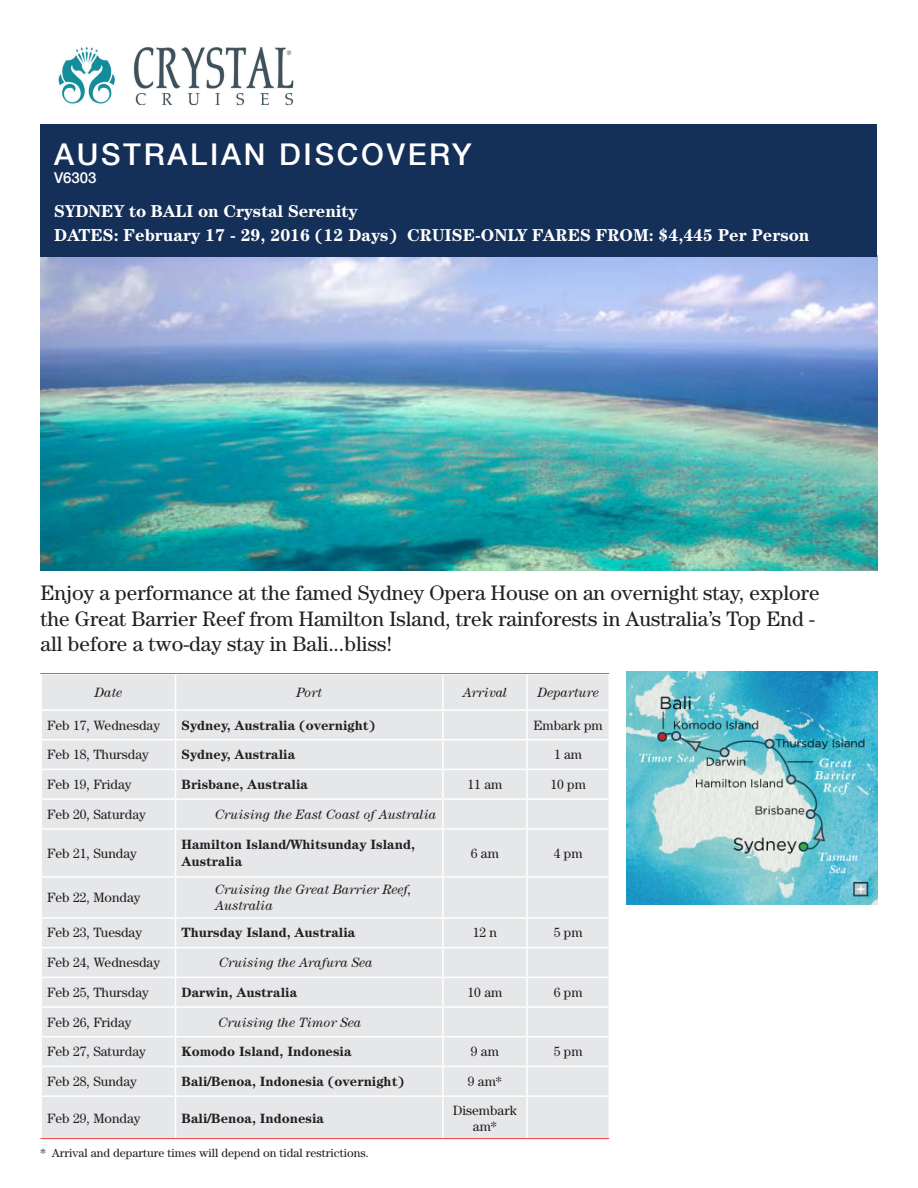
<style>
.page{position:relative;width:918px;height:1188px;background:#fff}
.page>*{position:absolute;margin:0;border:0;box-sizing:border-box;transform-origin:0 0}
.t1{font:500 30px "Helvetica Neue";letter-spacing:.09em;color:#fff}
.t2{font:21px/25.2px "Century Std";color:#231f20}
.t3{font:700 17.25px "Century Std";color:#fff}
.t4{font:500 15px "Helvetica Neue";color:#fff}
.t5{font:13.5px/16.2px "Century Std";color:#231f20;text-align:center}
.t6{font:700 13.5px/16.2px "Century Std";color:#231f20}
.t7{font:italic 13.5px/16.2px "Century Std";color:#231f20}
.t8{font:12px "Century Std";color:#231f20}
</style>
<div class="page">
<div style="left:42px;top:830px;width:567px;height:308px;background:#e6e7e9"></div>
<div style="left:42px;top:675px;width:567px;height:153px;background:#e6e7e9"></div>
<hr style="left:175px;top:830px;width:1px;height:46px;background:#fff">
<hr style="left:442px;top:830px;width:2px;height:46px;background:#fff">
<hr style="left:526px;top:830px;width:2px;height:46px;background:#fff">
<hr style="left:40px;top:876px;width:136px;height:2px;background:#fff">
<hr style="left:176px;top:876px;width:267px;height:2px;background:#fff">
<hr style="left:175px;top:878px;width:1px;height:39px;background:#fff">
<hr style="left:443px;top:876px;width:84px;height:2px;background:#fff">
<hr style="left:442px;top:878px;width:2px;height:39px;background:#fff">
<hr style="left:527px;top:876px;width:83px;height:2px;background:#fff">
<hr style="left:526px;top:878px;width:2px;height:39px;background:#fff">
<hr style="left:40px;top:917px;width:136px;height:2px;background:#fff">
<hr style="left:176px;top:917px;width:267px;height:2px;background:#fff">
<hr style="left:443px;top:917px;width:84px;height:2px;background:#fff">
<hr style="left:442px;top:919px;width:2px;height:28px;background:#fff">
<hr style="left:527px;top:917px;width:83px;height:2px;background:#fff">
<hr style="left:526px;top:919px;width:2px;height:28px;background:#fff">
<hr style="left:40px;top:947px;width:136px;height:1px;background:#fff">
<hr style="left:176px;top:947px;width:267px;height:1px;background:#fff">
<hr style="left:443px;top:947px;width:84px;height:1px;background:#fff">
<hr style="left:442px;top:948px;width:2px;height:29px;background:#fff">
<hr style="left:527px;top:947px;width:83px;height:1px;background:#fff">
<hr style="left:526px;top:948px;width:2px;height:29px;background:#fff">
<hr style="left:40px;top:977px;width:136px;height:1px;background:#fff">
<hr style="left:176px;top:977px;width:267px;height:1px;background:#fff">
<hr style="left:443px;top:977px;width:84px;height:1px;background:#fff">
<hr style="left:442px;top:978px;width:2px;height:28px;background:#fff">
<hr style="left:527px;top:977px;width:83px;height:1px;background:#fff">
<hr style="left:526px;top:978px;width:2px;height:28px;background:#fff">
<hr style="left:40px;top:1006px;width:136px;height:2px;background:#fff">
<hr style="left:176px;top:1006px;width:267px;height:2px;background:#fff">
<hr style="left:443px;top:1006px;width:84px;height:2px;background:#fff">
<hr style="left:442px;top:1008px;width:2px;height:28px;background:#fff">
<hr style="left:527px;top:1006px;width:83px;height:2px;background:#fff">
<hr style="left:526px;top:1008px;width:2px;height:28px;background:#fff">
<hr style="left:40px;top:1036px;width:136px;height:1px;background:#fff">
<hr style="left:176px;top:1036px;width:267px;height:1px;background:#fff">
<hr style="left:443px;top:1036px;width:84px;height:1px;background:#fff">
<hr style="left:442px;top:1037px;width:2px;height:29px;background:#fff">
<hr style="left:527px;top:1036px;width:83px;height:1px;background:#fff">
<hr style="left:526px;top:1037px;width:2px;height:29px;background:#fff">
<hr style="left:40px;top:1066px;width:136px;height:1px;background:#fff">
<hr style="left:176px;top:1066px;width:267px;height:1px;background:#fff">
<svg style="left:175px;top:919px;width:1px;height:176px"></svg>
<hr style="left:443px;top:1066px;width:84px;height:1px;background:#fff">
<hr style="left:442px;top:1067px;width:2px;height:28px;background:#fff">
<hr style="left:527px;top:1066px;width:83px;height:1px;background:#fff">
<hr style="left:526px;top:1067px;width:2px;height:28px;background:#fff">
<hr style="left:40px;top:1095px;width:136px;height:2px;background:#fff">
<hr style="left:176px;top:1095px;width:267px;height:2px;background:#fff">
<hr style="left:175px;top:1097px;width:1px;height:42px;background:#fff">
<hr style="left:443px;top:1095px;width:84px;height:2px;background:#fff">
<hr style="left:442px;top:1097px;width:2px;height:42px;background:#fff">
<hr style="left:527px;top:1095px;width:83px;height:2px;background:#fff">
<hr style="left:526px;top:1097px;width:2px;height:42px;background:#fff">
<img style="left:40px;top:257px;width:838px;height:313px">
<img style="left:626px;top:671px;width:252px;height:234px">
<img style="left:58px;top:46px;width:236px;height:60px">
<div style="left:40px;top:125px;width:838px;height:132px;background:#142f58"></div>
<hr style="left:40px;top:673px;width:569px;height:1px;background:#ef4f4f">
<hr style="left:40px;top:1138px;width:569px;height:1px;background:#ef4f4f">
<p class="t1" style="left:54px;top:136px;width:419px">AUSTRALIAN DISCOVERY</p>
<p class="t4" style="left:54px;top:169px;width:44px">V6303</p>
<p class="t3" style="left:54px;top:201px;width:305px">SYDNEY to BALI on Crystal Serenity</p>
<p class="t3" style="left:54px;top:225px;width:757px">DATES: February 17 - 29, 2016 (12 Days) CRUISE-ONLY FARES FROM: $4,445 Per Person</p>
<p class="t2" style="left:40px;top:580px;width:781px">Enjoy a performance at the famed Sydney Opera House on an overnight stay, explore the Great Barrier Reef from Hamilton Island, trek rainforests in Australia’s Top End -</p>
<p class="t2" style="left:40px;top:631px;width:353px">all before a two-day stay in Bali...bliss!</p>
<p class="t7" style="left:95px;top:684px;width:29px">Date</p>
<p class="t7" style="left:296px;top:684px;width:27px">Port</p>
<p class="t7" style="left:463px;top:684px;width:46px">Arrival</p>
<p class="t7" style="left:537px;top:684px;width:63px">Departure</p>
<p class="t5" style="left:47px;top:717px;width:114px">Feb 17, Wednesday</p>
<p class="t6" style="left:182px;top:717px;width:195px">Sydney, Australia (overnight)</p>
<p class="t5" style="left:533px;top:717px;width:71px">Embark pm</p>
<p class="t5" style="left:47px;top:746px;width:103px">Feb 18, Thursday</p>
<p class="t6" style="left:182px;top:746px;width:115px">Sydney, Australia</p>
<p class="t5" style="left:554px;top:746px;width:30px">1 am</p>
<p class="t5" style="left:47px;top:776px;width:86px">Feb 19, Friday</p>
<p class="t6" style="left:182px;top:776px;width:128px">Brisbane, Australia</p>
<p class="t5" style="left:467px;top:776px;width:36px">11 am</p>
<p class="t5" style="left:550px;top:776px;width:37px">10 pm</p>
<p class="t5" style="left:47px;top:806px;width:100px">Feb 20, Saturday</p>
<p class="t7" style="left:215px;top:806px;width:223px">Cruising the East Coast of Australia</p>
<p class="t5" style="left:47px;top:845px;width:91px">Feb 21, Sunday</p>
<p class="t6" style="left:182px;top:836px;width:235px">Hamilton Island/Whitsunday Island,<br>Australia</p>
<p class="t5" style="left:471px;top:845px;width:30px">6 am</p>
<p class="t5" style="left:554px;top:845px;width:30px">4 pm</p>
<p class="t5" style="left:47px;top:889px;width:95px">Feb 22, Monday</p>
<p class="t7" style="left:215px;top:881px;width:198px">Cruising the Great Barrier Reef,<br>Australia</p>
<p class="t5" style="left:47px;top:924px;width:96px">Feb 23, Tuesday</p>
<p class="t6" style="left:182px;top:925px;width:175px">Thursday Island, Australia</p>
<p class="t5" style="left:473px;top:924px;width:26px">12 n</p>
<p class="t5" style="left:554px;top:924px;width:30px">5 pm</p>
<p class="t5" style="left:47px;top:954px;width:114px">Feb 24, Wednesday</p>
<p class="t7" style="left:219px;top:954px;width:155px">Cruising the Arafura Sea</p>
<p class="t5" style="left:47px;top:984px;width:103px">Feb 25, Thursday</p>
<p class="t6" style="left:182px;top:984px;width:117px">Darwin, Australia</p>
<p class="t5" style="left:467px;top:984px;width:36px">10 am</p>
<p class="t5" style="left:554px;top:984px;width:30px">6 pm</p>
<p class="t5" style="left:47px;top:1014px;width:86px">Feb 26, Friday</p>
<p class="t7" style="left:219px;top:1014px;width:144px">Cruising the Timor Sea</p>
<p class="t5" style="left:47px;top:1043px;width:100px">Feb 27, Saturday</p>
<p class="t6" style="left:182px;top:1043px;width:172px">Komodo Island, Indonesia</p>
<p class="t5" style="left:471px;top:1043px;width:30px">9 am</p>
<p class="t5" style="left:554px;top:1043px;width:30px">5 pm</p>
<p class="t5" style="left:47px;top:1073px;width:91px">Feb 28, Sunday</p>
<p class="t6" style="left:182px;top:1073px;width:224px">Bali/Benoa, Indonesia (overnight)</p>
<p class="t5" style="left:468px;top:1073px;width:36px">9 am*</p>
<p class="t5" style="left:47px;top:1110px;width:95px">Feb 29, Monday</p>
<p class="t6" style="left:182px;top:1110px;width:144px">Bali/Benoa, Indonesia</p>
<p class="t5" style="left:453px;top:1102px;width:66px">Disembark am*</p>
<p class="t8" style="left:40px;top:1146px;width:330px">* Arrival and departure times will depend on tidal restrictions.</p>
</div>
